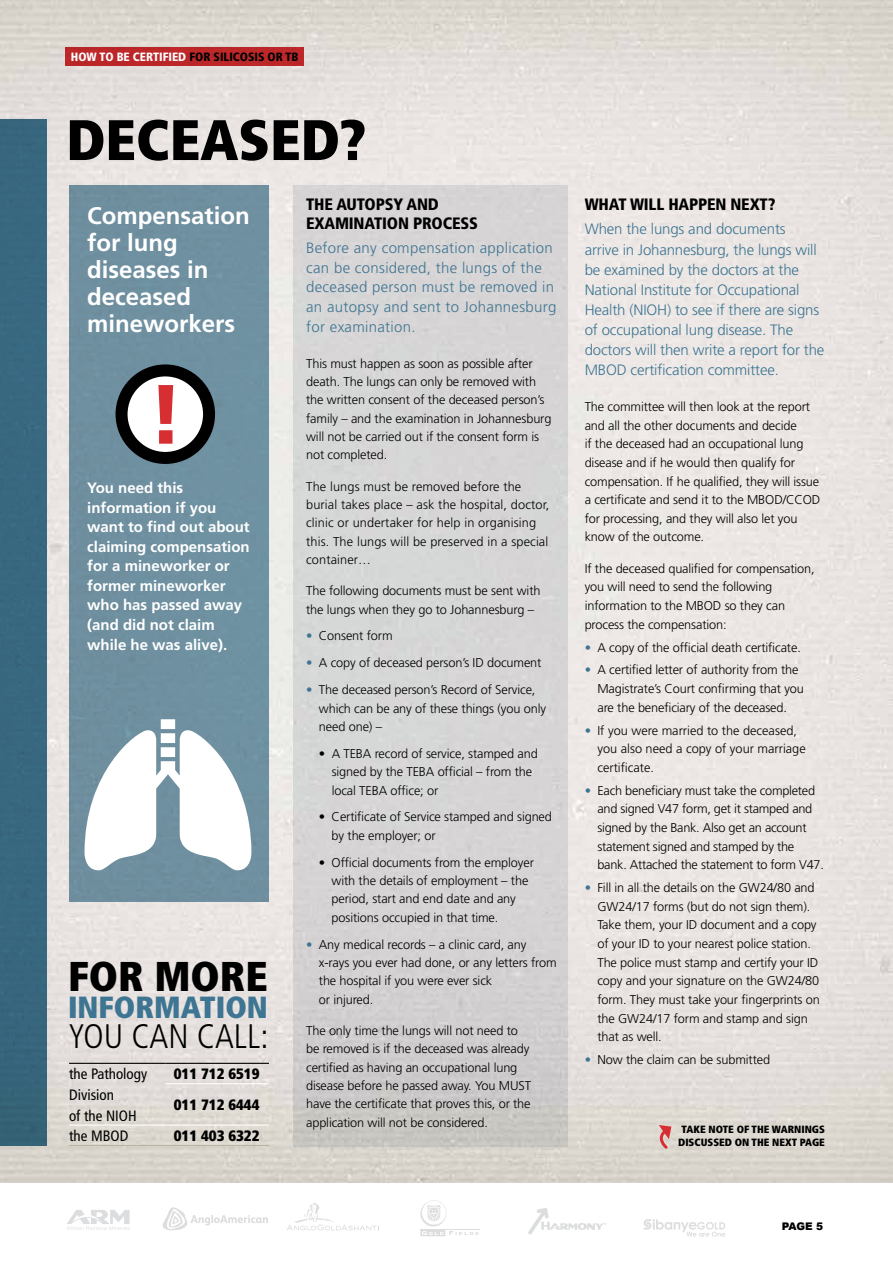
<style>
.page{position:relative;width:893px;height:1263px;background:#fff}
.page>*{position:absolute;margin:0;border:0;box-sizing:border-box;transform-origin:0 0}
.t1{font:900 condensed 84px "Frutiger";color:#d72e31}
.t2{font:900 condensed 57px "Frutiger";color:#000}
.t3{font:900 condensed 41.7px "Frutiger";color:#000}
.t4{font:300 condensed 34.05px "Frutiger";color:#000}
.t5{font:900 condensed 30.6px "Frutiger";color:#3e7592}
.t6{font:700 24px/27px "Frutiger";color:#fff}
.t7{font:900 condensed 16.5px/18.5px "Frutiger";letter-spacing:-.01em;color:#000}
.t8{font:300 15px/20.1px "Frutiger";letter-spacing:-.01em;color:#3e7592}
.t9{font:700 15px/19.5px "Frutiger";color:#fff}
.t10{font:300 15px/19.8px "Frutiger";letter-spacing:.02em;color:#3e7592}
.t11{font:condensed 15px/21px "Frutiger";color:#000}
.t12{font:900 condensed 15px/30.9px "Frutiger";color:#000}
.t13{font:300 12.75px/18.6px "Frutiger";letter-spacing:-.01em;color:#000}
.t14{font:300 12.75px/18.3px "Frutiger";letter-spacing:.01em;color:#000}
.t15{font:900 condensed 12px "Frutiger";color:#fff}
.t16{font:900 condensed 10.5px/13.5px "Frutiger";color:#000;text-align:center}
.t17{font:900 10.5px "Arial";color:#000}
.s1{color:#000}
.s2{color:#3e7592}
</style>
<div class="page">
<svg style="left:67px;top:1210px;width:63px;height:20px"></svg>
<svg style="left:163px;top:1207px;width:105px;height:23px"></svg>
<svg style="left:287px;top:1203px;width:92px;height:27px"></svg>
<hr style="left:420px;top:1230px;width:60px;height:1px;background:#dcddde">
<svg style="left:420px;top:1200px;width:59px;height:36px"></svg>
<svg style="left:528px;top:1208px;width:78px;height:27px"></svg>
<svg style="left:644px;top:1219px;width:81px;height:18px"></svg>
<img style="left:0;top:0;width:893px;height:1182px">
<div style="left:65px;top:48px;width:239px;height:18px;background:#bc2729"></div>
<div style="left:69px;top:185px;width:200px;height:716px;background:#6f90a0"></div>
<div style="left:293px;top:185px;width:275px;height:961px;background:#d5d4d5"></div>
<div style="left:0;top:119px;width:47px;height:1027px;background:#386880"></div>
<svg style="left:84px;top:719px;width:168px;height:151px"></svg>
<svg style="left:655px;top:1125px;width:16px;height:25px"></svg>
<div style="left:122px;top:370px;width:87px;height:88px;background:#fff;border-radius:50%"></div>
<div style="left:116px;top:364px;width:99px;height:100px;border:12px solid #000;border-radius:50%"></div>
<hr style="left:69px;top:1063px;width:96px;height:1px;background:#000">
<hr style="left:165px;top:1063px;width:104px;height:1px;background:#000">
<hr style="left:165px;top:1083px;width:104px;height:1px;background:#fff">
<hr style="left:69px;top:1124px;width:96px;height:2px;background:#fff">
<hr style="left:165px;top:1124px;width:104px;height:2px;background:#fff">
<hr style="left:69px;top:1145px;width:96px;height:1px;background:#b9b49c">
<hr style="left:165px;top:1145px;width:104px;height:1px;background:#b9b49c">
<p class="t15" style="left:71px;top:50px;width:229px">HOW TO BE CERTIFIED <span class="s1">FOR SILICOSIS OR TB</span></p>
<h2 class="t2" style="left:66px;top:105px;width:301px">DECEASED?</h2>
<p class="t7" style="left:306px;top:195px;width:173px">THE AUTOPSY AND<br>EXAMINATION PROCESS</p>
<p class="t10" style="left:306px;top:237px;width:252px">Before any compensation application can be considered, the lungs of the deceased person must be removed in an autopsy and sent to Johannesburg for examination.</p>
<p class="t13" style="left:306px;top:354px;width:247px">This must happen as soon as possible after death. The lungs can only be removed with the written consent of the deceased person’s family – and the examination in Johannesburg will not be carried out if the consent form is not completed.</p>
<p class="t14" style="left:306px;top:477px;width:245px">The lungs must be removed before the burial takes place – ask the hospital, doctor, clinic or undertaker for help in organising this. The lungs will be preserved in a special container…</p>
<p class="t13" style="left:306px;top:582px;width:236px">The following documents must be sent with the lungs when they go to Johannesburg –</p>
<p class="t13" style="left:306px;top:627px;width:88px"><span class="s2">•</span> Consent form</p>
<p class="t13" style="left:306px;top:653px;width:237px"><span class="s2">•</span> A copy of deceased person’s ID document</p>
<p class="t13" style="left:319px;top:681px;width:229px;text-indent:-13px"><span class="s2">•</span> The deceased person’s Record of Service, which can be any of these things (you only need one) –</p>
<p class="t13" style="left:332px;top:744px;width:208px;text-indent:-13px">• A TEBA record of service, stamped and signed by the TEBA official – from the local TEBA office; or</p>
<p class="t13" style="left:332px;top:808px;width:222px;text-indent:-13px">• Certificate of Service stamped and signed by the employer; or</p>
<p class="t13" style="left:332px;top:853px;width:204px;text-indent:-13px">• Official documents from the employer with the details of employment – the period, start and end date and any positions occupied in that time.</p>
<p class="t13" style="left:319px;top:935px;width:239px;text-indent:-13px"><span class="s2">•</span> Any medical records – a clinic card, any x-rays you ever had done, or any letters from the hospital if you were ever sick<br>or injured.</p>
<p class="t13" style="left:306px;top:1021px;width:226px">The only time the lungs will not need to be removed is if the deceased was already certified as having an occupational lung disease before he passed away. You MUST have the certificate that proves this, or the application will not be considered.</p>
<h3 class="t6" style="left:87px;top:202px;width:164px">Compensation for lung diseases in deceased mineworkers</h3>
<h1 class="t1" style="left:149px;top:363px;width:34px">!</h1>
<p class="t9" style="left:87px;top:478px;width:164px">You need this information if you want to find out about claiming compensation for a mineworker or former mineworker who has passed away (and did not claim while he was alive).</p>
<h3 class="t3" style="left:68px;top:951px;width:201px">FOR MORE</h3>
<h3 class="t5" style="left:68px;top:989px;width:201px">INFORMATION</h3>
<h3 class="t4" style="left:68px;top:1017px;width:202px">YOU CAN CALL:</h3>
<p class="t11" style="left:69px;top:1063px;width:80px">the Pathology<br>Division<br>of the NIOH</p>
<p class="t12" style="left:174px;top:1059px;width:87px">011 712 6519<br>011 712 6444</p>
<p class="t11" style="left:69px;top:1125px;width:61px">the MBOD</p>
<p class="t12" style="left:174px;top:1120px;width:87px">011 403 6322</p>
<p class="t7" style="left:585px;top:195px;width:192px">WHAT WILL HAPPEN NEXT?</p>
<p class="t8" style="left:585px;top:219px;width:241px">When the lungs and documents<br>arrive in Johannesburg, the lungs will be examined by the doctors at the National Institute for Occupational Health (NIOH) to see if there are signs of occupational lung disease. The doctors will then write a report for the MBOD certification committee.</p>
<p class="t13" style="left:585px;top:397px;width:237px">The committee will then look at the report and all the other documents and decide<br>if the deceased had an occupational lung disease and if he would then qualify for compensation. If he qualified, they will issue a certificate and send it to the MBOD/CCOD for processing, and they will also let you know of the outcome.</p>
<p class="t13" style="left:585px;top:559px;width:231px">If the deceased qualified for compensation, you will need to send the following information to the MBOD so they can process the compensation:</p>
<p class="t13" style="left:585px;top:638px;width:218px"><span class="s2">•</span> A copy of the official death certificate.</p>
<p class="t13" style="left:597px;top:661px;width:208px;text-indent:-13px"><span class="s2">•</span> A certified letter of authority from the<br>Magistrate’s Court confirming that you are the beneficiary of the deceased.</p>
<p class="t13" style="left:597px;top:721px;width:210px;text-indent:-13px"><span class="s2">•</span> If you were married to the deceased, you also need a copy of your marriage certificate.</p>
<p class="t13" style="left:597px;top:781px;width:228px;text-indent:-13px"><span class="s2">•</span> Each beneficiary must take the completed and signed V47 form, get it stamped and signed by the Bank. Also get an account statement signed and stamped by the bank. Attached the statement to form V47.</p>
<p class="t13" style="left:597px;top:878px;width:224px;text-indent:-13px"><span class="s2">•</span> Fill in all the details on the GW24/80 and GW24/17 forms (but do not sign them).<br>Take them, your ID document and a copy of your ID to your nearest police station.<br>The police must stamp and certify your ID copy and your signature on the GW24/80 form. They must take your fingerprints on the GW24/17 form and stamp and sign that as well.</p>
<p class="t13" style="left:585px;top:1050px;width:187px"><span class="s2">•</span> Now the claim can be submitted</p>
<p class="t16" style="left:678px;top:1122px;width:148px">TAKE NOTE OF THE WARNINGS<br>DISCUSSED ON THE NEXT PAGE</p>
<p class="t17" style="left:782px;top:1218px;width:43px">PAGE 5</p>
</div>
